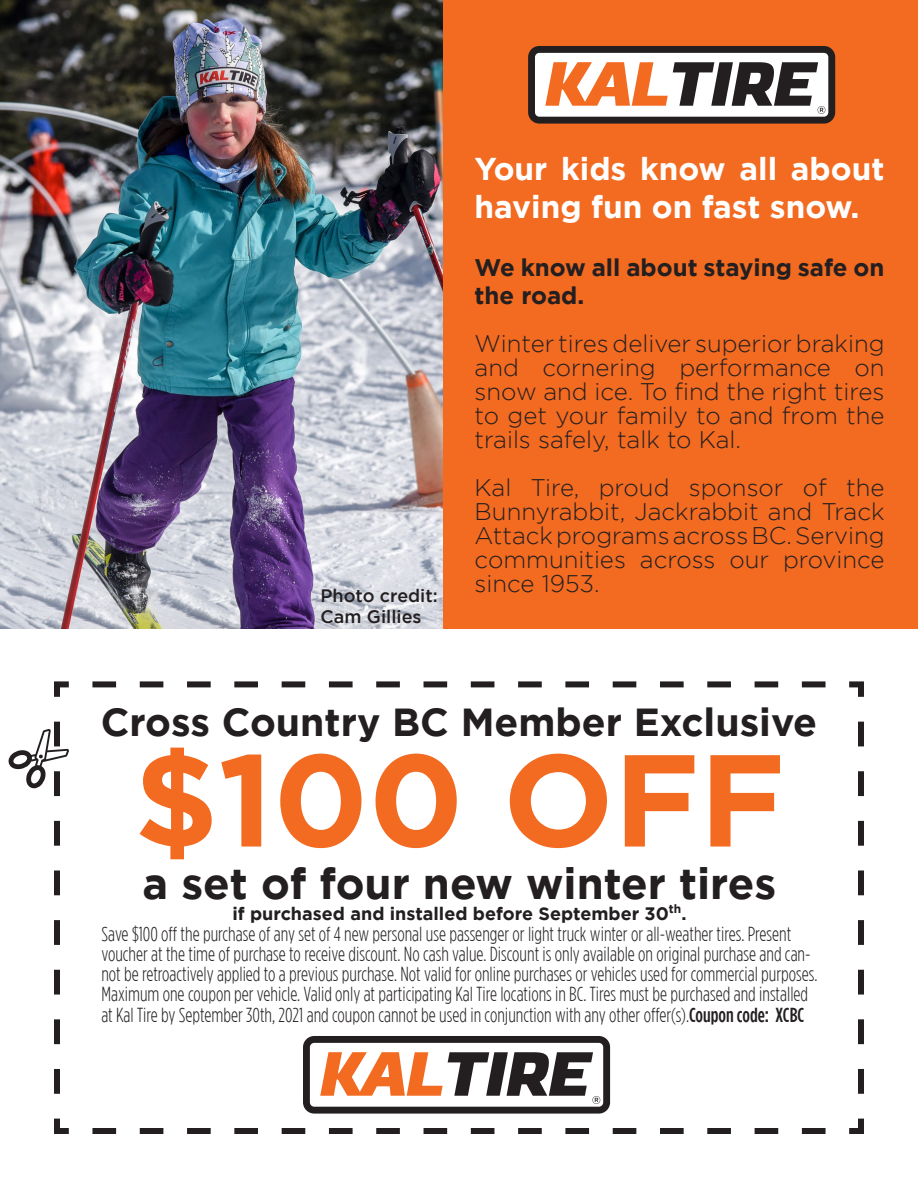
<style>
.page{position:relative;width:918px;height:1188px;background:#fff}
.page>*{position:absolute;margin:0;border:0;box-sizing:border-box;transform-origin:0 0}
.t1{font:700 130.5px "Gotham";color:#f36a21}
.t2{font:700 43.5px "Gotham";color:#231f20}
.t3{font:700 39px "Gotham";color:#231f20}
.t4{font:700 31.5px/37.8px "Gotham";color:#fff}
.t5{font:300 24px/24px "Gotham";color:#231f20;text-align:justify}
.t6{font:700 24px/28.8px "Gotham";color:#231f20}
.t7{font:300 20.25px/20.2px "Gotham Condensed";color:#231f20}
.t8{font:700 18px "Gotham";color:#231f20}
.t9{font:500 18px "Gotham";color:#231f20}
.s1{font-weight:500}
</style>
<div class="page">
<img style="left:0;top:0;width:443px;height:628px">
<div style="left:443px;top:0;width:475px;height:629px;background:#f36a21"></div>
<svg style="left:528px;top:46px;width:307px;height:78px;background:#aa958b"></svg>
<svg style="left:54px;top:681px;width:810px;height:453px"></svg>
<svg style="left:303px;top:1036px;width:307px;height:78px"></svg>
<svg style="left:54px;top:722px;width:20px;height:384px"></svg>
<p class="t9" style="left:321px;top:585px;width:119px">Photo credit:</p>
<p class="t9" style="left:321px;top:607px;width:102px">Cam Gillies</p>
<p class="t4" style="left:475px;top:149px;width:411px">Your kids know all about having fun on fast snow.</p>
<p class="t6" style="left:475px;top:252px;width:411px">We know all about staying safe on the road.</p>
<p class="t5" style="left:475px;top:332px;width:411px">Winter tires deliver superior braking and cornering performance on snow and ice. To find the right tires to get your family to and from the trails safely, talk to Kal.</p>
<p class="t5" style="left:475px;top:476px;width:411px">Kal Tire, proud sponsor of the Bunnyrabbit, Jackrabbit and Track Attack programs across BC. Serving communities across our province since 1953.</p>
<p class="t3" style="left:101px;top:700px;width:718px">Cross Country BC Member Exclusive</p>
<p class="t1" style="left:134px;top:725px;width:653px">$100 OFF</p>
<p class="t2" style="left:143px;top:858px;width:635px">a set of four new winter tires</p>
<p class="t8" style="left:232px;top:904px;width:456px">if purchased and installed before September 30<sup>th</sup>.</p>
<p class="t7" style="left:101px;top:923px;width:718px">Save $100 off the purchase of any set of 4 new personal use passenger or light truck winter or all-weather tires. Present voucher at the time of purchase to receive discount. No cash value. Discount is only available on original purchase and can&shy;not be retroactively applied to a previous purchase. Not valid for online purchases or vehicles used for commercial purposes.<br>Maximum one coupon per vehicle. Valid only at participating Kal Tire locations in BC. Tires must be purchased and installed at Kal Tire by September 30th, 2021 and coupon cannot be used in conjunction with any other offer(s).<span class="s1">Coupon code: XCBC</span></p>
</div>
